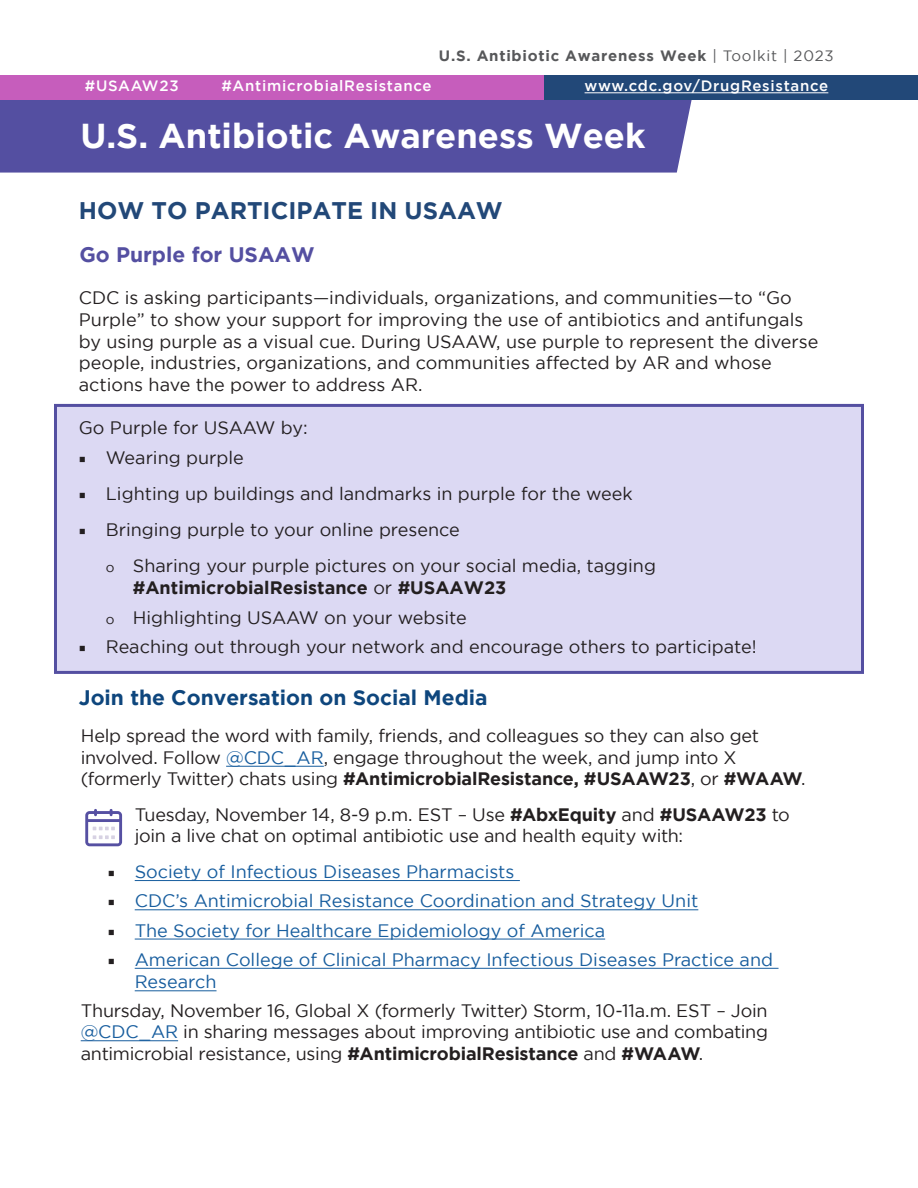
<style>
.page{position:relative;width:918px;height:1188px;background:#fff}
.page>*{position:absolute;margin:0;border:0;box-sizing:border-box;transform-origin:0 0}
.t1{font:700 34.5px "Gotham";color:#fff}
.t2{font:700 24px "Gotham";color:#224878}
.t3{font:700 21px "Gotham";color:#0e467d}
.t4{font:700 21px "Gotham";color:#544fa1}
.t5{font:18px/21.6px "Gotham";color:#231f20}
.t6{font:18px/22.5px "Gotham";color:#175d9e}
.t7{font:500 15px "Gotham";letter-spacing:.05em;color:#fff}
.t8{font:700 15px "Gotham";letter-spacing:.05em;color:#57585a}
.s1{font-weight:400}
.s2{font-family:"Minion Pro"}
.s3{font-size:13.5px}
.s4{font-weight:700}
.s5{color:#175d9e}
.s6{font-family:"Minion Pro";color:#231f20}
</style>
<div class="page">
<div style="left:54px;top:404px;width:810px;height:270px;background:#dcd9f3;border:3px solid #544fa1"></div>
<hr style="left:226px;top:766px;width:98px;height:1px;background:#175d9e">
<hr style="left:135px;top:880px;width:385px;height:1px;background:#175d9e">
<hr style="left:135px;top:910px;width:563px;height:1px;background:#175d9e">
<hr style="left:135px;top:939px;width:470px;height:1px;background:#175d9e">
<hr style="left:135px;top:968px;width:644px;height:1px;background:#175d9e">
<hr style="left:135px;top:991px;width:82px;height:1px;background:#175d9e">
<hr style="left:81px;top:1040px;width:97px;height:1px;background:#175d9e">
<div style="left:0;top:100px;width:692px;height:73px;background:#544fa1"></div>
<div style="left:543px;top:75px;width:375px;height:25px;background:#224878"></div>
<div style="left:0;top:75px;width:543px;height:25px;background:#c65dbc"></div>
<hr style="left:585px;top:93px;width:243px;height:1px;background:#fff">
<svg style="left:85px;top:809px;width:37px;height:37px"></svg>
<p class="t8" style="left:439px;top:47px;width:396px">U.S. Antibiotic Awareness Week <span class="s1">| Toolkit | 2023</span></p>
<p class="t7" style="left:85px;top:77px;width:95px">#USAAW23</p>
<p class="t7" style="left:221px;top:77px;width:212px">#AntimicrobialResistance</p>
<p class="t7" style="left:585px;top:77px;width:245px">www.cdc.gov/DrugResistance</p>
<p class="t1" style="left:80px;top:116px;width:567px">U.S. Antibiotic Awareness Week</p>
<p class="t2" style="left:79px;top:196px;width:426px">HOW TO PARTICIPATE IN USAAW</p>
<p class="t4" style="left:79px;top:243px;width:237px">Go Purple for USAAW</p>
<p class="t5" style="left:79px;top:287px;width:741px">CDC is asking participants—individuals, organizations, and communities—to “Go Purple” to show your support for improving the use of antibiotics and antifungals by using purple as a visual cue. During USAAW, use purple to represent the diverse people, industries, organizations, and communities affected by AR and whose actions have the power to address AR.</p>
<p class="t5" style="left:79px;top:417px;width:230px">Go Purple for USAAW by:</p>
<p class="t5" style="left:79px;top:447px;width:166px"><span class="s2">■</span> Wearing purple</p>
<p class="t5" style="left:79px;top:483px;width:555px"><span class="s2">■</span> Lighting up buildings and landmarks in purple for the week</p>
<p class="t5" style="left:79px;top:519px;width:383px"><span class="s2">■</span> Bringing purple to your online presence</p>
<p class="t5" style="left:133px;top:554px;width:525px;line-height:22.5px;text-indent:-27px"><span class="s3">o</span> Sharing your purple pictures on your social media, tagging <span class="s4">#AntimicrobialResistance</span> or <span class="s4">#USAAW23</span></p>
<p class="t5" style="left:106px;top:606px;width:363px"><span class="s3">o</span> Highlighting USAAW on your website</p>
<p class="t5" style="left:79px;top:636px;width:679px"><span class="s2">■</span> Reaching out through your network and encourage others to participate!</p>
<p class="t3" style="left:79px;top:685px;width:410px">Join the Conversation on Social Media</p>
<p class="t5" style="left:81px;top:725px;width:726px">Help spread the word with family, friends, and colleagues so they can also get involved. Follow <span class="s5">@CDC_AR</span>, engage throughout the week, and jump into X (formerly Twitter) chats using <span class="s4">#AntimicrobialResistance, #USAAW23</span>, or <span class="s4">#WAAW</span>.</p>
<p class="t5" style="left:135px;top:803px;width:657px">Tuesday, November 14, 8-9 p.m. EST – Use <span class="s4">#AbxEquity</span> and <span class="s4">#USAAW23</span> to join a live chat on optimal antibiotic use and health equity with:</p>
<p class="t6" style="left:108px;top:860px;width:408px"><span class="s6">■</span> Society of Infectious Diseases Pharmacists</p>
<p class="t6" style="left:108px;top:890px;width:592px"><span class="s6">■</span> CDC’s Antimicrobial Resistance Coordination and Strategy Unit</p>
<p class="t6" style="left:108px;top:919px;width:499px"><span class="s6">■</span> The Society for Healthcare Epidemiology of America</p>
<p class="t6" style="left:135px;top:948px;width:640px;text-indent:-27px"><span class="s6">■</span> American College of Clinical Pharmacy Infectious Diseases Practice and<br>Research</p>
<p class="t5" style="left:81px;top:999px;width:689px;text-align:justify">Thursday, November 16, Global X (formerly Twitter) Storm, 10-11a.m. EST – Join <span class="s5">@CDC_AR</span> in sharing messages about improving antibiotic use and combating antimicrobial resistance, using <span class="s4">#AntimicrobialResistance</span> and <span class="s4">#WAAW</span>.</p>
</div>
